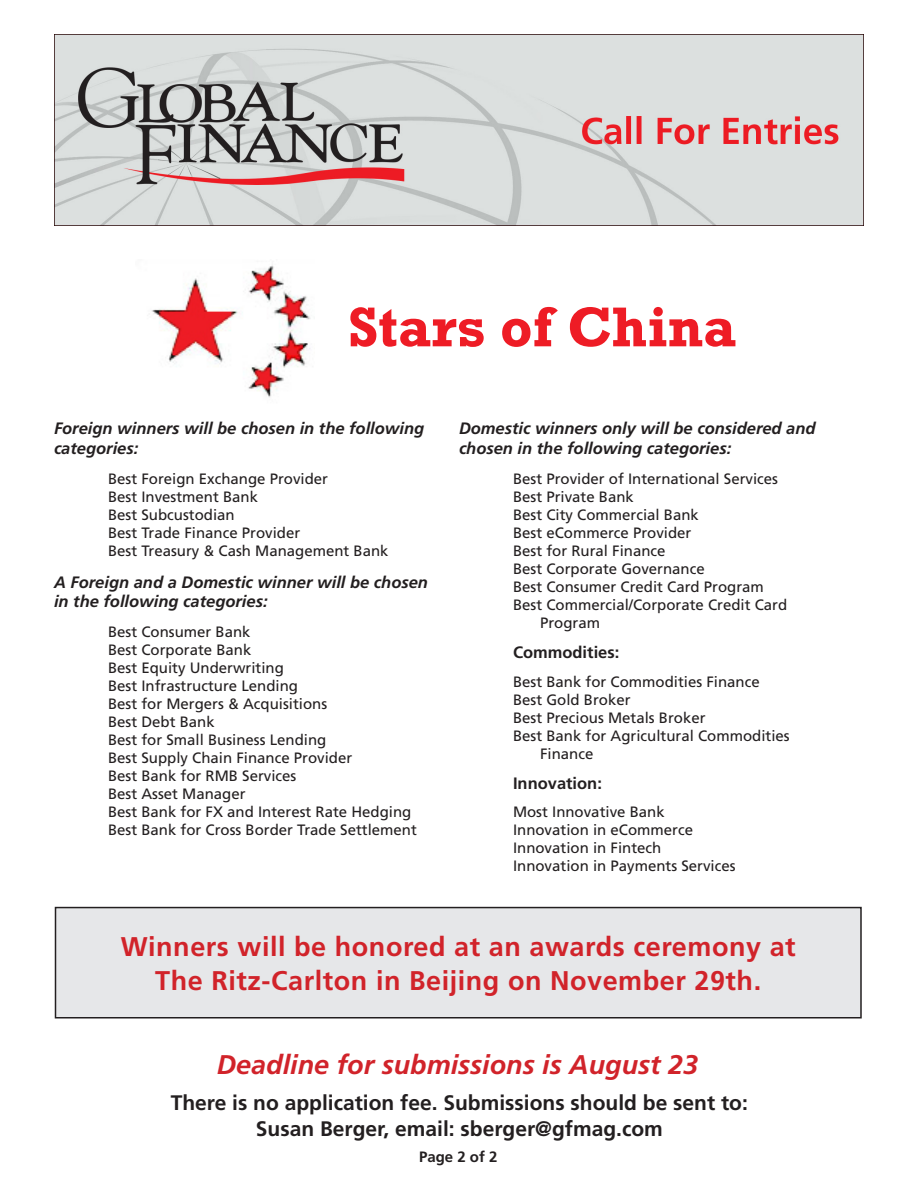
<style>
.page{position:relative;width:918px;height:1188px;background:#fff}
.page>*{position:absolute;margin:0;border:0;box-sizing:border-box;transform-origin:0 0}
.t1{font:700 57px "Rockwell";color:#ee1c25}
.t2{font:700 27px "Frutiger";letter-spacing:.02em;color:#d1232a}
.t3{font:italic 700 27px "Frutiger";color:#d1232a}
.t4{font:700 21px "Frutiger";color:#231f20}
.t5{font:italic 700 16.5px/19.8px "Frutiger";color:#231f20}
.t6{font:700 16.5px "Frutiger";color:#231f20}
.t7{font:15px/18px "Frutiger";color:#231f20}
.t8{font:700 15px "Frutiger";color:#231f20}
</style>
<div class="page">
<img style="left:151px;top:264px;width:160px;height:134px">
<img style="left:54px;top:35px;width:810px;height:190px">
<div style="left:56px;top:908px;width:805px;height:110px;background:#e6e7e9"></div>
<div style="left:55px;top:907px;width:807px;height:111px;border:2px solid #231f20"></div>
<p class="t1" style="left:348px;top:293px;width:390px">Stars of China</p>
<p class="t5" style="left:54px;top:418px;width:372px">Foreign winners will be chosen in the following categories:</p>
<p class="t7" style="left:108px;top:469px;width:222px">Best Foreign Exchange Provider</p>
<p class="t7" style="left:108px;top:487px;width:152px">Best Investment Bank</p>
<p class="t7" style="left:108px;top:505px;width:128px">Best Subcustodian</p>
<p class="t7" style="left:108px;top:523px;width:194px">Best Trade Finance Provider</p>
<p class="t7" style="left:108px;top:541px;width:282px">Best Treasury &amp; Cash Management Bank</p>
<p class="t5" style="left:54px;top:572px;width:376px">A Foreign and a Domestic winner will be chosen in the following categories:</p>
<p class="t7" style="left:108px;top:623px;width:144px">Best Consumer Bank</p>
<p class="t7" style="left:108px;top:641px;width:145px">Best Corporate Bank</p>
<p class="t7" style="left:108px;top:659px;width:177px">Best Equity Underwriting</p>
<p class="t7" style="left:108px;top:677px;width:192px">Best Infrastructure Lending</p>
<p class="t7" style="left:108px;top:695px;width:221px">Best for Mergers &amp; Acquisitions</p>
<p class="t7" style="left:108px;top:713px;width:108px">Best Debt Bank</p>
<p class="t7" style="left:108px;top:731px;width:220px">Best for Small Business Lending</p>
<p class="t7" style="left:108px;top:749px;width:246px">Best Supply Chain Finance Provider</p>
<p class="t7" style="left:108px;top:767px;width:190px">Best Bank for RMB Services</p>
<p class="t7" style="left:108px;top:785px;width:139px">Best Asset Manager</p>
<p class="t7" style="left:108px;top:803px;width:305px">Best Bank for FX and Interest Rate Hedging</p>
<p class="t7" style="left:108px;top:821px;width:310px">Best Bank for Cross Border Trade Settlement</p>
<p class="t5" style="left:459px;top:418px;width:358px">Domestic winners only will be considered and chosen in the following categories:</p>
<p class="t7" style="left:513px;top:469px;width:267px">Best Provider of International Services</p>
<p class="t7" style="left:513px;top:487px;width:122px">Best Private Bank</p>
<p class="t7" style="left:513px;top:505px;width:187px">Best City Commercial Bank</p>
<p class="t7" style="left:513px;top:523px;width:180px">Best eCommerce Provider</p>
<p class="t7" style="left:513px;top:541px;width:154px">Best for Rural Finance</p>
<p class="t7" style="left:513px;top:559px;width:193px">Best Corporate Governance</p>
<p class="t7" style="left:513px;top:577px;width:252px">Best Consumer Credit Card Program</p>
<p class="t7" style="left:540px;top:595px;width:249px;text-indent:-27px">Best Commercial/Corporate Credit Card<br>Program</p>
<p class="t6" style="left:513px;top:643px;width:108px">Commodities:</p>
<p class="t7" style="left:513px;top:672px;width:248px">Best Bank for Commodities Finance</p>
<p class="t7" style="left:513px;top:690px;width:119px">Best Gold Broker</p>
<p class="t7" style="left:513px;top:708px;width:194px">Best Precious Metals Broker</p>
<p class="t7" style="left:540px;top:726px;width:251px;text-indent:-27px">Best Bank for Agricultural Commodities<br>Finance</p>
<p class="t6" style="left:513px;top:774px;width:90px">Innovation:</p>
<p class="t7" style="left:513px;top:803px;width:153px">Most Innovative Bank</p>
<p class="t7" style="left:513px;top:821px;width:182px">Innovation in eCommerce</p>
<p class="t7" style="left:513px;top:839px;width:150px">Innovation in Fintech</p>
<p class="t7" style="left:513px;top:857px;width:224px">Innovation in Payments Services</p>
<p class="t2" style="left:121px;top:931px;width:677px">Winners will be honored at an awards ceremony at</p>
<p class="t2" style="left:155px;top:965px;width:607px">The Ritz-Carlton in Beijing on November 29th.</p>
<p class="t3" style="left:217px;top:1048px;width:483px">Deadline for submissions is August 23</p>
<p class="t4" style="left:171px;top:1091px;width:579px">There is no application fee. Submissions should be sent to:</p>
<p class="t4" style="left:256px;top:1116px;width:408px">Susan Berger, email: sberger@gfmag.com</p>
<p class="t8" style="left:419px;top:1148px;width:80px">Page 2 of 2</p>
</div>
